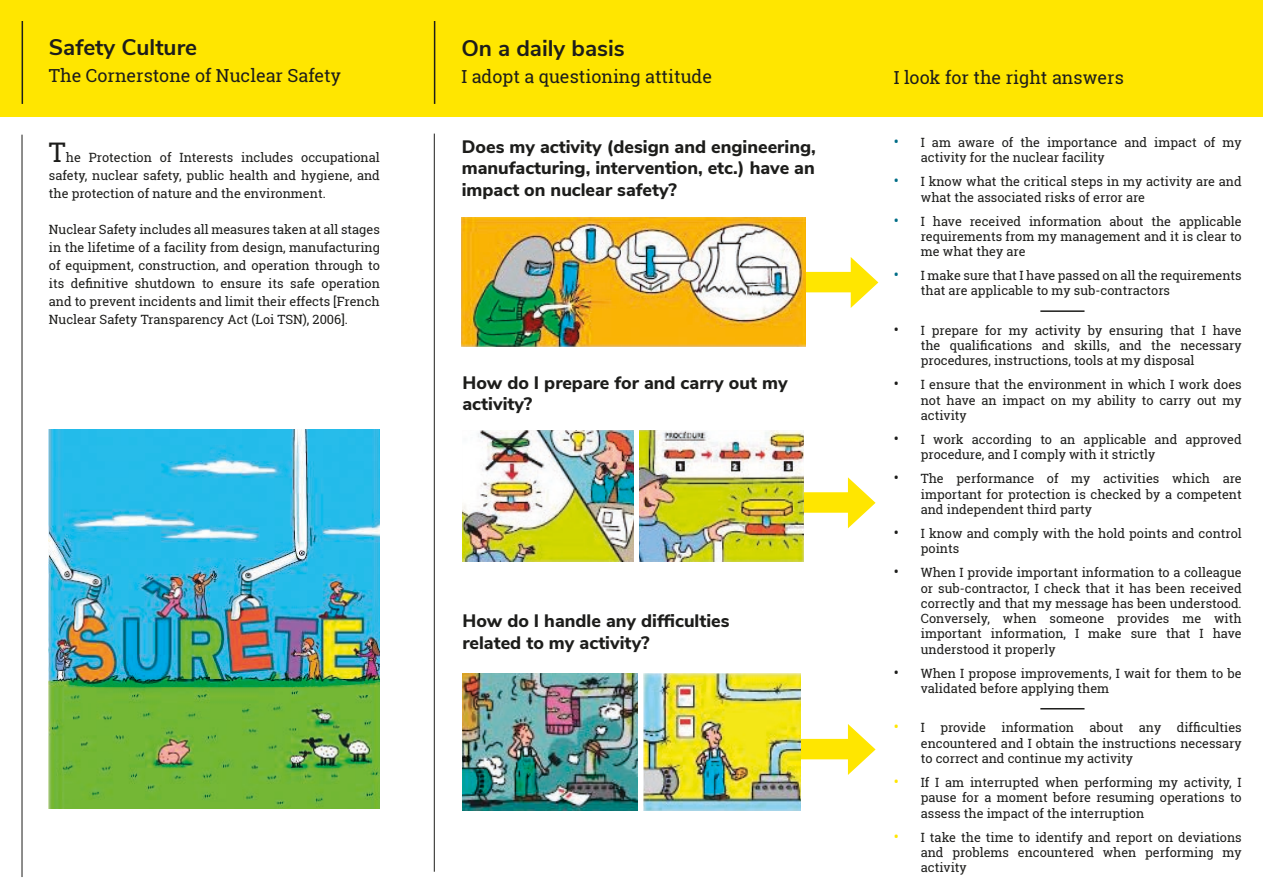
<style>
.page{position:relative;width:1263px;height:893px;background:#fff}
.page>*{position:absolute;margin:0;border:0;box-sizing:border-box;transform-origin:0 0}
.t1{font:700 22.5px "Nunito Sans";color:#1d1d1b}
.t2{font:800 18px/21.6px "Nunito Sans";color:#1d1d1b}
.t3{font:18px "Roboto Slab";color:#1d1d1b}
.t4{font:12.75px/15.3px "Roboto Slab";color:#1d1d1b;text-align:justify}
.s1{font-size:27px}
.s2{font-size:15px;color:#006d87}
.s3{font-size:15px}
.s4{font-size:15px;color:#ffe600}
</style>
<div class="page">
<div style="left:0;top:0;width:1263px;height:117px;background:#ffe600"></div>
<svg style="left:803px;top:477px;width:72px;height:51px"></svg>
<svg style="left:801px;top:724px;width:74px;height:51px"></svg>
<svg style="left:806px;top:257px;width:72px;height:51px"></svg>
<img style="left:49px;top:430px;width:331px;height:379px">
<img style="left:462px;top:217px;width:344px;height:129px">
<img style="left:463px;top:430px;width:170px;height:131px">
<img style="left:462px;top:674px;width:175px;height:136px">
<img style="left:639px;top:430px;width:164px;height:131px">
<img style="left:644px;top:674px;width:157px;height:136px">
<hr style="left:1040px;top:310px;width:44px;height:2px;background:#1d1d1b">
<hr style="left:434px;top:134px;width:1px;height:738px;background:#1d1d1b">
<hr style="left:22px;top:135px;width:1px;height:742px;background:#1d1d1b">
<hr style="left:1040px;top:708px;width:44px;height:1px;background:#1d1d1b">
<hr style="left:434px;top:21px;width:1px;height:83px;background:#1d1d1b">
<hr style="left:22px;top:21px;width:1px;height:83px;background:#1d1d1b">
<h1 class="t1" style="left:49px;top:31px;width:150px">Safety Culture</h1>
<h1 class="t1" style="left:461px;top:31px;width:165px">On a daily basis</h1>
<h2 class="t3" style="left:49px;top:64px;width:294px">The Cornerstone of Nuclear Safety</h2>
<h2 class="t3" style="left:461px;top:64px;width:252px">I adopt a questioning attitude</h2>
<p class="t4" style="left:49px;top:148px;width:332px;line-height:18px"><span class="s1">T</span>he Protection of Interests includes occupational safety, nuclear safety, public health and hygiene, and the protection of nature and the environment.</p>
<p class="t4" style="left:49px;top:220px;width:332px;line-height:18px">Nuclear Safety includes all measures taken at all stages in the lifetime of a facility from design, manufacturing of equipment, construction, and operation through to its definitive shutdown to ensure its safe operation and to prevent incidents and limit their effects [French Nuclear Safety Transparency Act (Loi TSN), 2006].</p>
<h2 class="t2" style="left:462px;top:135px;width:356px;text-align:justify">Does my activity (design and engineering, manufacturing, intervention, etc.) have an impact on nuclear safety?</h2>
<h2 class="t2" style="left:462px;top:371px;width:327px">How do I prepare for and carry out my activity?</h2>
<h2 class="t2" style="left:462px;top:609px;width:269px">How do I handle any difficulties related to my activity?</h2>
<h2 class="t3" style="left:894px;top:65px;width:232px">I look for the right answers</h2>
<p class="t4" style="left:921px;top:135px;width:322px;text-indent:-27px"><span class="s2">•</span> I am aware of the importance and impact of my activity for the nuclear facility</p>
<p class="t4" style="left:921px;top:174px;width:322px;text-indent:-27px"><span class="s2">•</span> I know what the critical steps in my activity are and what the associated risks of error are</p>
<p class="t4" style="left:921px;top:213px;width:322px;text-indent:-27px"><span class="s2">•</span> I have received information about the applicable requirements from my management and it is clear to me what they are</p>
<p class="t4" style="left:921px;top:268px;width:322px;text-indent:-27px"><span class="s2">•</span> I make sure that I have passed on all the requirements that are applicable to my sub-contractors</p>
<p class="t4" style="left:921px;top:322px;width:322px;text-indent:-27px"><span class="s3">•</span> I prepare for my activity by ensuring that I have the qualifications and skills, and the necessary procedures, instructions, tools at my disposal</p>
<p class="t4" style="left:921px;top:377px;width:322px;text-indent:-27px"><span class="s3">•</span> I ensure that the environment in which I work does not have an impact on my ability to carry out my activity</p>
<p class="t4" style="left:921px;top:432px;width:322px;text-indent:-27px"><span class="s3">•</span> I work according to an applicable and approved procedure, and I comply with it strictly</p>
<p class="t4" style="left:921px;top:471px;width:322px;text-indent:-27px"><span class="s3">•</span> The performance of my activities which are important for protection is checked by a competent and independent third party</p>
<p class="t4" style="left:921px;top:525px;width:322px;text-indent:-27px"><span class="s3">•</span> I know and comply with the hold points and control points</p>
<p class="t4" style="left:921px;top:565px;width:322px;text-indent:-27px"><span class="s3">•</span> When I provide important information to a colleague or sub-contractor, I check that it has been received correctly and that my message has been understood.<br>Conversely, when someone provides me with important information, I make sure that I have understood it properly</p>
<p class="t4" style="left:921px;top:665px;width:322px;text-indent:-27px"><span class="s3">•</span> When I propose improvements, I wait for them to be validated before applying them</p>
<p class="t4" style="left:921px;top:720px;width:322px;text-indent:-27px"><span class="s4">•</span> I provide information about any difficulties encountered and I obtain the instructions necessary to correct and continue my activity</p>
<p class="t4" style="left:921px;top:774px;width:322px;text-indent:-27px"><span class="s4">•</span> If I am interrupted when performing my activity, I pause for a moment before resuming operations to assess the impact of the interruption</p>
<p class="t4" style="left:921px;top:829px;width:322px;text-indent:-27px"><span class="s4">•</span> I take the time to identify and report on deviations and problems encountered when performing my activity</p>
</div>
